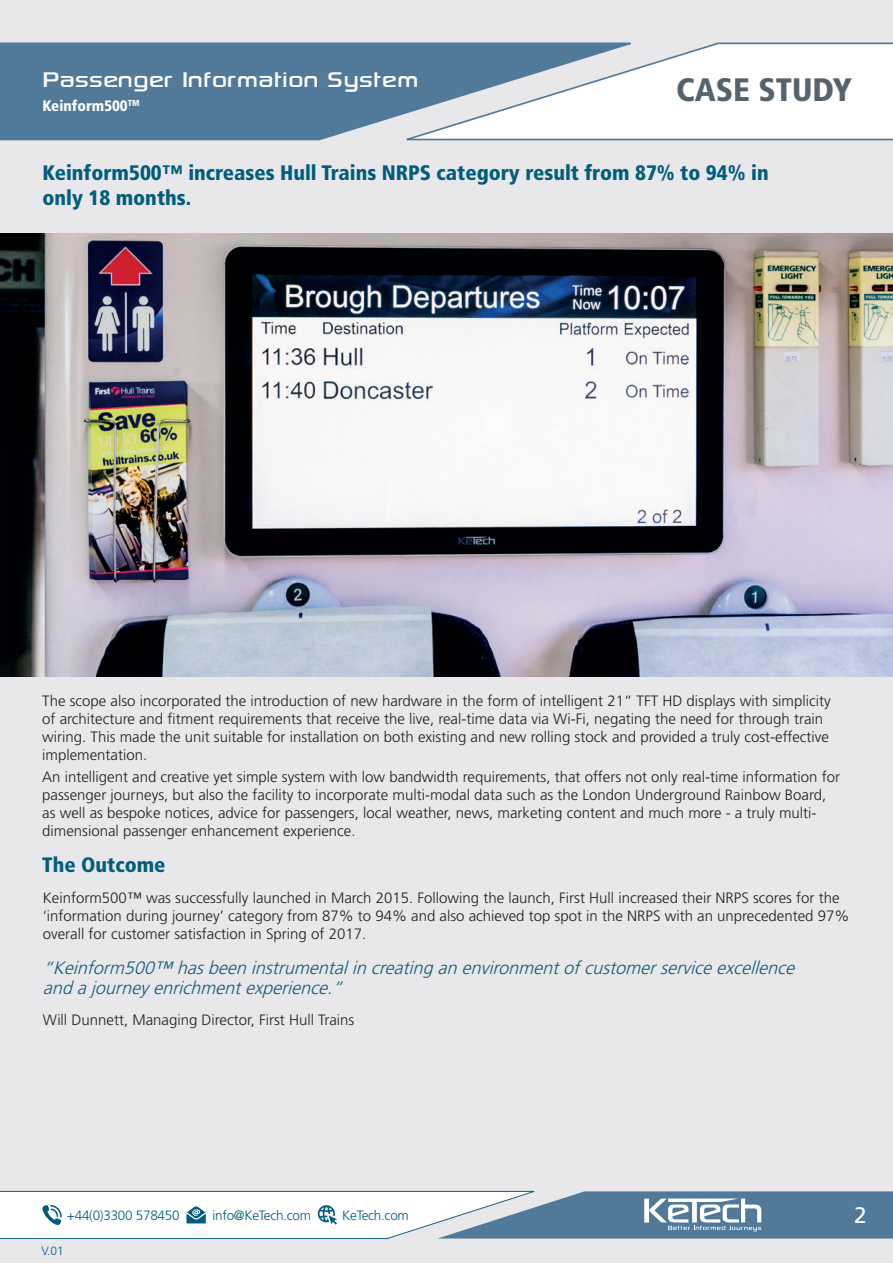
<style>
.page{position:relative;width:893px;height:1263px;background:#e8e7e9}
.page>*{position:absolute;margin:0;border:0;box-sizing:border-box;transform-origin:0 0}
.t1{font:900 condensed 32.4px "Frutiger LT Std";color:#55636c}
.t2{font:30px "Sony Sketch EF";color:#fff}
.t3{font:22.5px "Frutiger LT Std";color:#fff}
.t4{font:900 condensed 21px/25.2px "Frutiger LT Std";color:#005d7d}
.t5{font:900 condensed 20.85px "Frutiger LT Std";color:#005d7d}
.t6{font:italic 300 18px/19.8px "Frutiger LT Std";color:#155c7b}
.t7{font:300 15px/18px "Frutiger LT Std";color:#231f20}
.t8{font:900 condensed 15px "Frutiger LT Std";color:#fff}
.t9{font:300 13.5px "Frutiger LT Std";letter-spacing:-.02em;color:#005d7d}
.t10{font:300 12px "Frutiger LT Std";color:#005d7d}
</style>
<div class="page">
<svg style="left:641px;top:42px;width:252px;height:99px;background:#f7f9fa"></svg>
<svg style="left:0;top:42px;width:641px;height:99px;background:#7998b0"></svg>
<img style="left:0;top:234px;width:893px;height:442px">
<svg style="left:0;top:1190px;width:893px;height:49px;background:#b3c5d2"></svg>
<h2 class="t2" style="left:43px;top:63px;width:378px">Passenger Information System</h2>
<p class="t8" style="left:43px;top:97px;width:99px">Keinform500<sup>TM</sup></p>
<h1 class="t1" style="left:676px;top:70px;width:177px">CASE STUDY</h1>
<h3 class="t4" style="left:43px;top:160px;width:728px">Keinform500™ increases Hull Trains NRPS category result from 87% to 94% in only 18 months.</h3>
<p class="t7" style="left:42px;top:692px;width:790px">The scope also incorporated the introduction of new hardware in the form of intelligent 21” TFT HD displays with simplicity of architecture and fitment requirements that receive the live, real-time data via Wi-Fi, negating the need for through train wiring. This made the unit suitable for installation on both existing and new rolling stock and provided a truly cost-effective implementation.</p>
<p class="t7" style="left:42px;top:768px;width:799px">An intelligent and creative yet simple system with low bandwidth requirements, that offers not only real-time information for passenger journeys, but also the facility to incorporate multi-modal data such as the London Underground Rainbow Board, as well as bespoke notices, advice for passengers, local weather, news, marketing content and much more - a truly multi&shy;dimensional passenger enhancement experience.</p>
<h3 class="t5" style="left:42px;top:852px;width:125px">The Outcome</h3>
<p class="t7" style="left:43px;top:889px;width:808px">Keinform500™ was successfully launched in March 2015. Following the launch, First Hull increased their NRPS scores for the ‘information during journey’ category from 87% to 94% and also achieved top spot in the NRPS with an unprecedented 97% overall for customer satisfaction in Spring of 2017.</p>
<p class="t6" style="left:43px;top:958px;width:758px">“Keinform500™ hasbeeninstrumentalincreatinganenvironmentofcustomerserviceexcellence andajourneyenrichmentexperience.”</p>
<p class="t7" style="left:43px;top:1011px;width:313px">Will Dunnett, Managing Director, First Hull Trains</p>
<p class="t9" style="left:67px;top:1208px;width:114px">+44(0)3300 578450</p>
<p class="t9" style="left:212px;top:1208px;width:100px">info@KeTech.com</p>
<p class="t9" style="left:342px;top:1208px;width:68px">KeTech.com</p>
<p class="t10" style="left:41px;top:1244px;width:24px">V.01</p>
<h3 class="t3" style="left:854px;top:1202px;width:14px">2</h3>
</div>
